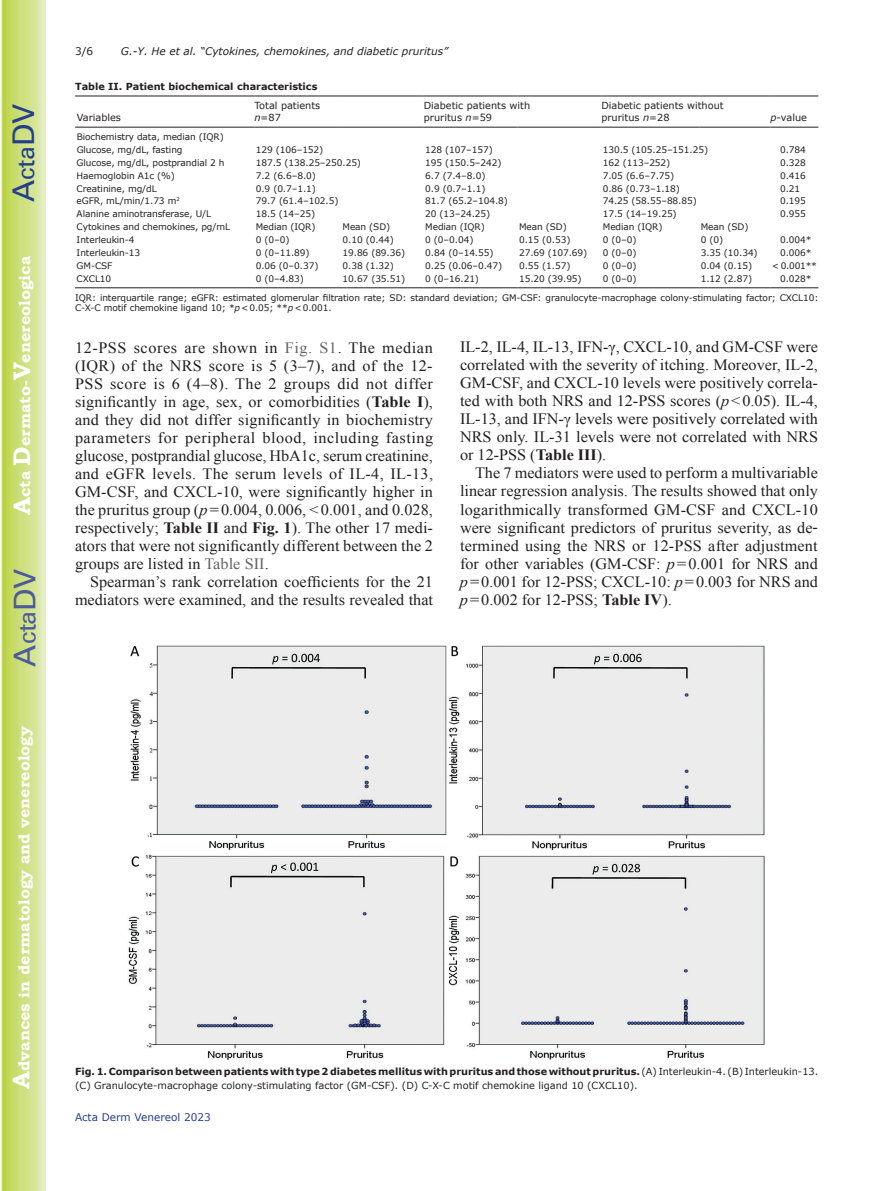
<style>
.page{position:relative;width:893px;height:1191px;background:#fff}
.page>*{position:absolute;margin:0;border:0;box-sizing:border-box;transform-origin:0 0}
.t1{font:30px "Univers";color:#4d5a9e}
.t2{font:30px "Univers";color:#253f8e}
.t3{font:15.75px/18px "Times New Roman";color:#231f20;text-align:justify}
.t4{font:700 15.75px "Bookman Old Style";color:#fff}
.t5{font:italic 10.5px "Verdana";color:#231f20}
.t6{font:10.5px "Verdana";color:#253f8e}
.t7{font:10.5px "Verdana";color:#231f20}
.t8{font:9.75px/11.7px "Verdana";color:#231f20}
.t9{font:700 9.75px "Verdana";color:#231f20}
.t10{font:9px/12.9px "Verdana";letter-spacing:-.01em;color:#231f20}
.s1{font-size:24px}
.s2{font-style:italic}
.s3{color:#636366}
.s4{font-weight:700}
</style>
<div class="page">
<svg style="left:1px;top:0;width:45px;height:1191px;background:#cfe084"></svg>
<hr style="left:75px;top:96px;width:179px;height:1px;background:#231f20">
<hr style="left:254px;top:96px;width:87px;height:1px;background:#231f20">
<hr style="left:341px;top:96px;width:83px;height:1px;background:#231f20">
<hr style="left:424px;top:96px;width:94px;height:1px;background:#231f20">
<hr style="left:518px;top:96px;width:83px;height:1px;background:#231f20">
<hr style="left:601px;top:96px;width:98px;height:1px;background:#231f20">
<hr style="left:699px;top:96px;width:71px;height:1px;background:#231f20">
<hr style="left:770px;top:96px;width:48px;height:1px;background:#231f20">
<hr style="left:75px;top:127px;width:179px;height:1px;background:#231f20">
<hr style="left:254px;top:127px;width:87px;height:1px;background:#231f20">
<hr style="left:341px;top:127px;width:83px;height:1px;background:#231f20">
<hr style="left:424px;top:127px;width:94px;height:1px;background:#231f20">
<hr style="left:518px;top:127px;width:83px;height:1px;background:#231f20">
<hr style="left:601px;top:127px;width:98px;height:1px;background:#231f20">
<hr style="left:699px;top:127px;width:71px;height:1px;background:#231f20">
<hr style="left:770px;top:127px;width:48px;height:1px;background:#231f20">
<hr style="left:75px;top:287px;width:179px;height:1px;background:#231f20">
<hr style="left:254px;top:287px;width:87px;height:1px;background:#231f20">
<hr style="left:341px;top:287px;width:83px;height:1px;background:#231f20">
<hr style="left:424px;top:287px;width:94px;height:1px;background:#231f20">
<hr style="left:518px;top:287px;width:83px;height:1px;background:#231f20">
<hr style="left:601px;top:287px;width:98px;height:1px;background:#231f20">
<hr style="left:699px;top:287px;width:71px;height:1px;background:#231f20">
<hr style="left:770px;top:287px;width:48px;height:1px;background:#231f20">
<img style="left:128px;top:645px;width:637px;height:415px">
<h1 class="t2" style="left:6px;top:202px;width:100px;rotate:-90deg">A<span class="s1">cta</span>DV</h1>
<p class="t4" style="left:15px;top:515px;width:260px;rotate:-90deg"><span class="s1">A</span>cta <span class="s1">D</span>ermato-<span class="s1">V</span>enereologica</p>
<h1 class="t1" style="left:7px;top:666px;width:100px;rotate:-90deg">A<span class="s1">cta</span>DV</h1>
<p class="t4" style="left:15px;top:1088px;width:364px;rotate:-90deg"><span class="s1">A</span>dvances in dermatology and venereology</p>
<p class="t7" style="left:75px;top:44px;width:20px">3/6</p>
<p class="t5" style="left:121px;top:44px;width:329px">G.-Y. He et al. “Cytokines, chemokines, and diabetic pruritus”</p>
<p class="t9" style="left:75px;top:80px;width:244px">Table II. Patient biochemical characteristics</p>
<p class="t8" style="left:77px;top:112px;width:46px">Variables</p>
<p class="t8" style="left:254px;top:100px;width:68px">Total patients <span class="s2">n</span>=87</p>
<p class="t8" style="left:424px;top:100px;width:108px">Diabetic patients with pruritus <span class="s2">n</span>=59</p>
<p class="t8" style="left:601px;top:100px;width:124px">Diabetic patients without pruritus <span class="s2">n</span>=28</p>
<p class="t8" style="left:770px;top:112px;width:38px"><span class="s2">p-</span>value</p>
<p class="t10" style="left:77px;top:130px;width:149px">Biochemistry data, median (IQR)<br>Glucose, mg/dL, fasting</p>
<p class="t10" style="left:256px;top:143px;width:69px">129 (106–152)</p>
<p class="t10" style="left:425px;top:143px;width:69px">128 (107–157)</p>
<p class="t10" style="left:603px;top:143px;width:107px">130.5 (105.25–151.25)</p>
<p class="t10" style="left:780px;top:143px;width:27px">0.784</p>
<p class="t10" style="left:77px;top:156px;width:149px">Glucose, mg/dL, postprandial 2 h</p>
<p class="t10" style="left:256px;top:156px;width:107px">187.5 (138.25–250.25)</p>
<p class="t10" style="left:425px;top:156px;width:78px">195 (150.5–242)</p>
<p class="t10" style="left:603px;top:156px;width:69px">162 (113–252)</p>
<p class="t10" style="left:780px;top:156px;width:27px">0.328</p>
<p class="t10" style="left:77px;top:169px;width:100px">Haemoglobin A1c (%)</p>
<p class="t10" style="left:256px;top:169px;width:62px">7.2 (6.6–8.0)</p>
<p class="t10" style="left:425px;top:169px;width:62px">6.7 (7.4–8.0)</p>
<p class="t10" style="left:603px;top:169px;width:73px">7.05 (6.6–7.75)</p>
<p class="t10" style="left:780px;top:169px;width:27px">0.416</p>
<p class="t10" style="left:77px;top:182px;width:82px">Creatinine, mg/dL</p>
<p class="t10" style="left:256px;top:182px;width:62px">0.9 (0.7–1.1)</p>
<p class="t10" style="left:425px;top:182px;width:62px">0.9 (0.7–1.1)</p>
<p class="t10" style="left:603px;top:182px;width:79px">0.86 (0.73–1.18)</p>
<p class="t10" style="left:780px;top:182px;width:22px">0.21</p>
<p class="t10" style="left:77px;top:195px;width:105px">eGFR, mL/min/1.73 m<sup>2</sup></p>
<p class="t10" style="left:256px;top:195px;width:84px">79.7 (61.4–102.5)</p>
<p class="t10" style="left:425px;top:195px;width:84px">81.7 (65.2–104.8)</p>
<p class="t10" style="left:603px;top:195px;width:95px">74.25 (58.55–88.85)</p>
<p class="t10" style="left:780px;top:195px;width:27px">0.195</p>
<p class="t10" style="left:77px;top:208px;width:136px">Alanine aminotransferase, U/L</p>
<p class="t10" style="left:256px;top:208px;width:61px">18.5 (14–25)</p>
<p class="t10" style="left:425px;top:208px;width:67px">20 (13–24.25)</p>
<p class="t10" style="left:603px;top:208px;width:75px">17.5 (14–19.25)</p>
<p class="t10" style="left:780px;top:208px;width:27px">0.955</p>
<p class="t10" style="left:77px;top:221px;width:155px">Cytokines and chemokines, pg/mL</p>
<p class="t10" style="left:256px;top:221px;width:61px">Median (IQR)</p>
<p class="t10" style="left:343px;top:221px;width:49px">Mean (SD)</p>
<p class="t10" style="left:425px;top:221px;width:61px">Median (IQR)</p>
<p class="t10" style="left:519px;top:221px;width:49px">Mean (SD)</p>
<p class="t10" style="left:603px;top:221px;width:61px">Median (IQR)</p>
<p class="t10" style="left:701px;top:221px;width:49px">Mean (SD)</p>
<p class="t10" style="left:77px;top:233px;width:59px">Interleukin-4</p>
<p class="t10" style="left:256px;top:233px;width:35px">0 (0–0)</p>
<p class="t10" style="left:343px;top:233px;width:53px">0.10 (0.44)</p>
<p class="t10" style="left:425px;top:233px;width:50px">0 (0–0.04)</p>
<p class="t10" style="left:519px;top:233px;width:53px">0.15 (0.53)</p>
<p class="t10" style="left:603px;top:233px;width:35px">0 (0–0)</p>
<p class="t10" style="left:701px;top:233px;width:24px">0 (0)</p>
<p class="t10" style="left:780px;top:233px;width:33px">0.004*</p>
<p class="t10" style="left:77px;top:246px;width:65px">Interleukin-13</p>
<p class="t10" style="left:256px;top:246px;width:55px">0 (0–11.89)</p>
<p class="t10" style="left:343px;top:246px;width:64px">19.86 (89.36)</p>
<p class="t10" style="left:425px;top:246px;width:70px">0.84 (0–14.55)</p>
<p class="t10" style="left:519px;top:246px;width:70px">27.69 (107.69)</p>
<p class="t10" style="left:603px;top:246px;width:35px">0 (0–0)</p>
<p class="t10" style="left:701px;top:246px;width:58px">3.35 (10.34)</p>
<p class="t10" style="left:780px;top:246px;width:33px">0.006*</p>
<p class="t10" style="left:77px;top:259px;width:37px">GM-CSF</p>
<p class="t10" style="left:256px;top:259px;width:64px">0.06 (0–0.37)</p>
<p class="t10" style="left:343px;top:259px;width:53px">0.38 (1.32)</p>
<p class="t10" style="left:425px;top:259px;width:79px">0.25 (0.06–0.47)</p>
<p class="t10" style="left:519px;top:259px;width:53px">0.55 (1.57)</p>
<p class="t10" style="left:603px;top:259px;width:35px">0 (0–0)</p>
<p class="t10" style="left:701px;top:259px;width:53px">0.04 (0.15)</p>
<p class="t10" style="left:772px;top:259px;width:47px">&lt; 0.001**</p>
<p class="t10" style="left:77px;top:272px;width:36px">CXCL10</p>
<p class="t10" style="left:256px;top:272px;width:50px">0 (0–4.83)</p>
<p class="t10" style="left:343px;top:272px;width:64px">10.67 (35.51)</p>
<p class="t10" style="left:425px;top:272px;width:55px">0 (0–16.21)</p>
<p class="t10" style="left:519px;top:272px;width:64px">15.20 (39.95)</p>
<p class="t10" style="left:603px;top:272px;width:35px">0 (0–0)</p>
<p class="t10" style="left:701px;top:272px;width:53px">1.12 (2.87)</p>
<p class="t10" style="left:75px;top:269px;width:745px;line-height:18.9px;text-indent:705px">0.028*<br>IQR: interquartile range; eGFR: estimated glomerular filtration rate; SD: standard deviation; GM-CSF: granulocyte-macrophage colony-stimulating factor; CXCL10:</p>
<p class="t10" style="left:75px;top:302px;width:258px">C-X-C motif chemokine ligand 10; *<span class="s2">p</span>&lt;0.05; **<span class="s2">p</span>&lt;0.001.</p>
<p class="t3" style="left:75px;top:338px;width:360px">12-PSS scores are shown in <span class="s3">Fig. S1</span>. The median (IQR) of the NRS score is 5 (3–7), and of the 12- PSS score is 6 (4–8). The 2 groups did not differ significantly in age, sex, or comorbidities (<span class="s4">Table I</span>), and they did not differ significantly in biochemistry parameters for peripheral blood, including fasting glucose, postprandial glucose, HbA1c, serum creatinine, and eGFR levels. The serum levels of IL-4, IL-13, GM-CSF, and CXCL-10, were significantly higher in the pruritus group (<span class="s2">p</span>=0.004, 0.006, &lt;0.001, and 0.028, respectively; <span class="s4">Table II</span> and <span class="s4">Fig. 1</span>). The other 17 medi&shy;ators that were not significantly different between the 2 groups are listed in <span class="s3">Table SII</span>.</p>
<p class="t3" style="left:75px;top:572px;width:360px;text-align:right">Spearman’s rank correlation coefficients for the 21 mediators were examined, and the results revealed that</p>
<p class="t3" style="left:460px;top:338px;width:359px">IL-2, IL-4, IL-13, IFN-γ, CXCL-10, and GM-CSF were correlated with the severity of itching. Moreover, IL-2, GM-CSF, and CXCL-10 levels were positively correla&shy;ted with both NRS and 12-PSS scores (<span class="s2">p</span>&lt;0.05). IL-4, IL-13, and IFN-γ levels were positively correlated with NRS only. IL-31 levels were not correlated with NRS or 12-PSS (<span class="s4">Table III</span>).</p>
<p class="t3" style="left:460px;top:464px;width:360px;text-indent:15px">The 7 mediators were used to perform a multivariable linear regression analysis. The results showed that only logarithmically transformed GM-CSF and CXCL-10 were significant predictors of pruritus severity, as de&shy;termined using the NRS or 12-PSS after adjustment for other variables (GM-CSF: <span class="s2">p</span>=0.001 for NRS and <span class="s2">p</span>=0.001 for 12-PSS; CXCL-10: <span class="s2">p</span>=0.003 for NRS and <span class="s2">p</span>=0.002 for 12-PSS; <span class="s4">Table IV</span>).</p>
<p class="t8" style="left:75px;top:1065px;width:745px;line-height:13.5px"><span class="s4">Fig. 1. Comparison between patients with type 2 diabetes mellitus with pruritus and those without pruritus.</span> (A) Interleukin-4. (B) Interleukin-13. (C) Granulocyte-macrophage colony-stimulating factor (GM-CSF). (D) C-X-C motif chemokine ligand 10 (CXCL10).</p>
<p class="t6" style="left:75px;top:1110px;width:137px">Acta Derm Venereol 2023</p>
</div>
